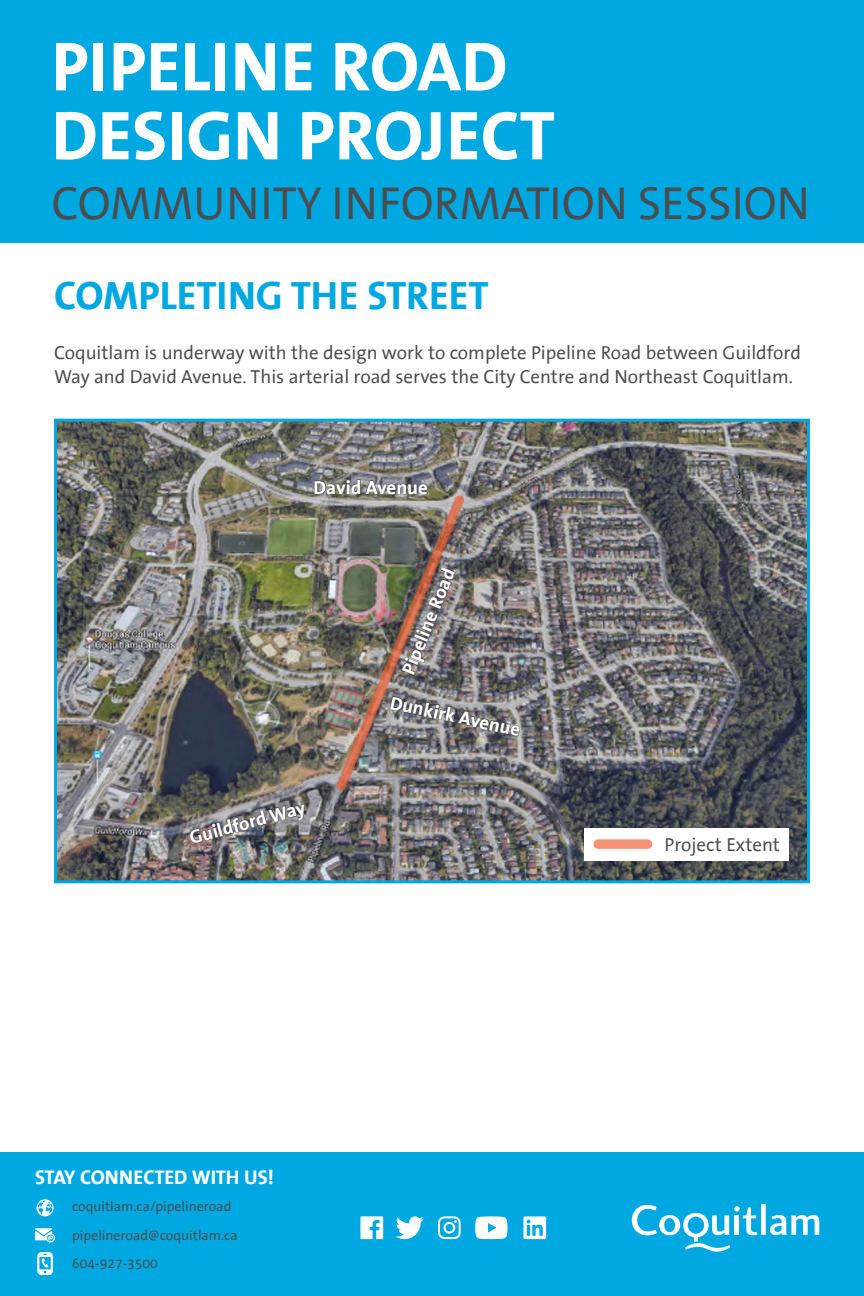
<style>
.page{position:relative;width:864px;height:1296px;background:#fff}
.page>*{position:absolute;margin:0;border:0;box-sizing:border-box;transform-origin:0 0}
.t1{font:700 69.85px/69px "The Sans Office";color:#fff}
.t2{font:46.75px "The Sans Office";color:#4b4c4d}
.t3{font:700 40px "The Sans Office";color:#00a8e2}
.t4{font:700 20px "The Sans Office";letter-spacing:-.005em;color:#fff}
.t5{font:19px/24px "The Sans Office";color:#4b4c4d}
.t6{font:700 19px "The Sans Office";color:#fff}
.t7{font:13.9px/28.6px "The Sans Office";color:#4b4c4d}
</style>
<div class="page">
<div style="left:0;top:0;width:864px;height:243px;background:#00a8e2"></div>
<div style="left:0;top:1152px;width:864px;height:144px;background:#00a8e2"></div>
<svg style="left:35px;top:1228px;width:20px;height:15px"></svg>
<svg style="left:37px;top:1199px;width:17px;height:17px"></svg>
<svg style="left:37px;top:1252px;width:16px;height:23px"></svg>
<svg style="left:632px;top:1204px;width:187px;height:48px"></svg>
<svg style="left:396px;top:1216px;width:28px;height:23px"></svg>
<svg style="left:360px;top:1216px;width:23px;height:23px"></svg>
<svg style="left:475px;top:1216px;width:32px;height:23px"></svg>
<svg style="left:438px;top:1216px;width:23px;height:23px"></svg>
<svg style="left:523px;top:1216px;width:25px;height:23px"></svg>
<img style="left:58px;top:423px;width:748px;height:456px">
<div style="left:54px;top:419px;width:756px;height:464px;border:3px solid #00a8e2"></div>
<img style="left:189px;top:545px;width:117px;height:299px">
<img style="left:314px;top:473px;width:207px;height:318px">
<div style="left:584px;top:828px;width:205px;height:32px;background:#fff"></div>
<div style="left:598px;top:839px;width:50px;height:10px;background:#f69374"></div>
<h1 class="t1" style="left:52px;top:33px;width:505px">PIPELINE ROAD<br>DESIGN PROJECT</h1>
<h2 class="t2" style="left:52px;top:178px;width:760px">COMMUNITY INFORMATION SESSION</h2>
<h3 class="t3" style="left:54px;top:272px;width:436px">COMPLETING THE STREET</h3>
<p class="t5" style="left:54px;top:341px;width:748px">Coquitlam is underway with the design work to complete Pipeline Road between Guildford<br>Way and David Avenue. This arterial road serves the City Centre and Northeast Coquitlam.</p>
<p class="t6" style="left:314px;top:477px;width:116px">David Avenue</p>
<p class="t6" style="left:397px;top:669px;width:114px;rotate:-68deg">Pipeline Road</p>
<p class="t6" style="left:187px;top:827px;width:121px;rotate:-15deg">Guildford Way</p>
<p class="t6" style="left:393px;top:692px;width:134px;rotate:12deg">Dunkirk Avenue</p>
<p class="t4" style="left:35px;top:1166px;width:240px">STAY CONNECTED WITH US!</p>
<p class="t7" style="left:72px;top:1192px;width:167px">coquitlam.ca/pipelineroad pipelineroad@coquitlam.ca<br>604-927-3500</p>
<p class="t5" style="left:664px;top:833px;width:117px">Project Extent</p>
</div>
